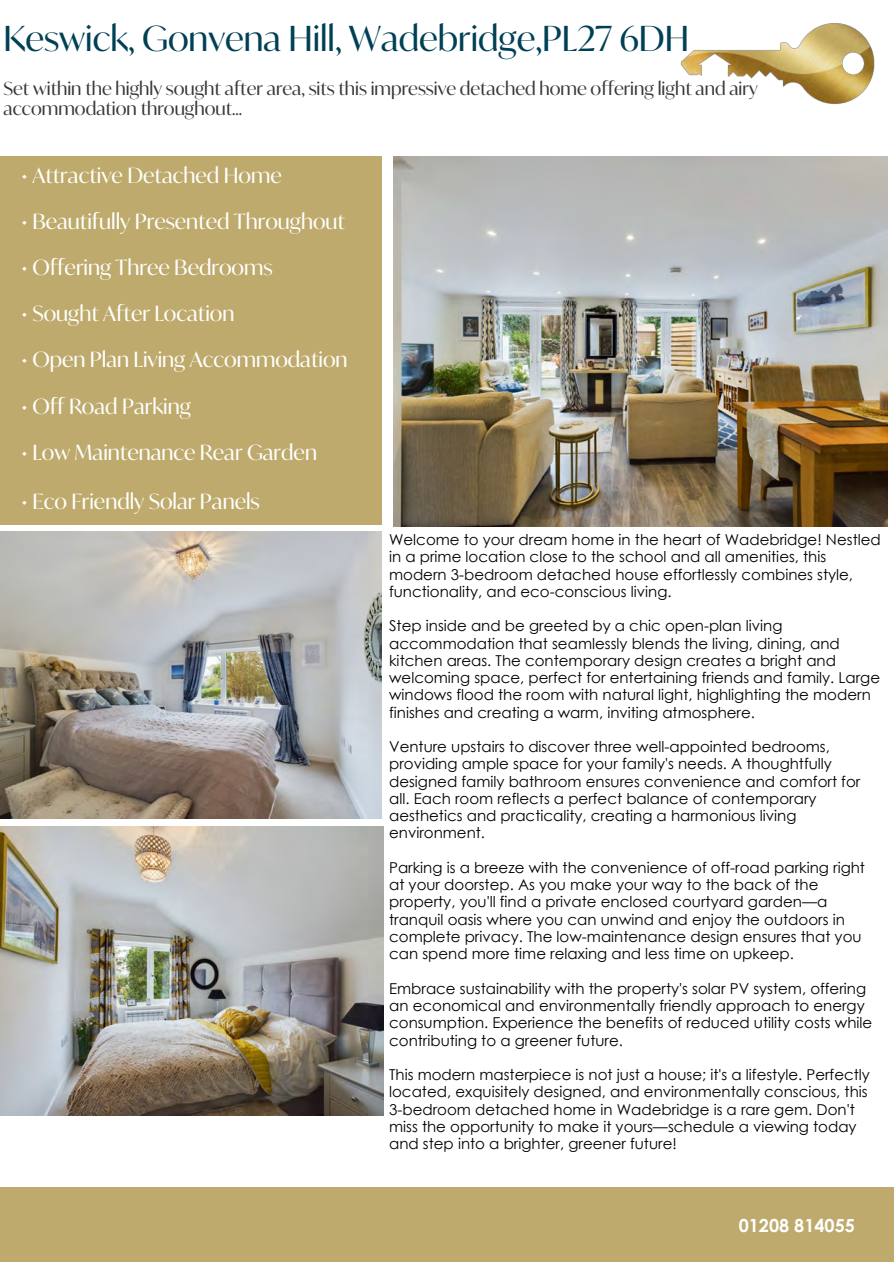
<style>
.page{position:relative;width:894px;height:1264px;background:#fff}
.page>*{position:absolute;margin:0;border:0;box-sizing:border-box;transform-origin:0 0}
.t1{font:34.5px "Ivy Mode";color:#004055}
.t2{font:21px "Ivy Mode";color:#fff}
.t3{font:18px/20.2px "Ivy Mode";color:#383838}
.t4{font:700 18px "Century Gothic";color:#fff}
.t5{font:15px/17.2px "Century Gothic";color:#000}
.s1{font-style:inherit}
</style>
<div class="page">
<img style="left:393px;top:156px;width:493px;height:370px">
<img style="left:0;top:531px;width:381px;height:287px">
<img style="left:0;top:826px;width:383px;height:289px">
<div style="left:0;top:1187px;width:893px;height:74px;background:#beaa6c"></div>
<div style="left:0;top:156px;width:381px;height:368px;background:#beaa6c"></div>
<img style="left:680px;top:23px;width:195px;height:81px">
<h1 class="t1" style="left:3px;top:15px;width:687px">Keswick, Gonvena Hill, Wadebridge,PL27 6DH</h1>
<p class="t3" style="left:3px;top:78px;width:755px"><span class="s1">Set</span> within the highly sought after area, sits this impressive detached home offering light and airy accommodation throughout...</p>
<h2 class="t2" style="left:21px;top:161px;width:262px">• Attractive Detached Home</h2>
<h2 class="t2" style="left:21px;top:207px;width:325px">• Beautifully Presented Throughout</h2>
<h2 class="t2" style="left:21px;top:253px;width:253px">• Offering Three Bedrooms</h2>
<h2 class="t2" style="left:21px;top:299px;width:215px">• Sought After Location</h2>
<h2 class="t2" style="left:21px;top:345px;width:328px">• Open Plan Living Accommodation</h2>
<h2 class="t2" style="left:21px;top:392px;width:171px">• Off Road Parking</h2>
<h2 class="t2" style="left:21px;top:438px;width:297px">• Low Maintenance Rear Garden</h2>
<h2 class="t2" style="left:21px;top:487px;width:240px">• Eco Friendly Solar Panels</h2>
<p class="t5" style="left:389px;top:530px;width:493px">Welcome to your dream home in the heart of Wadebridge! Nestled in a prime location close to the school and all amenities, this modern 3-bedroom detached house effortlessly combines style, functionality, and eco-conscious living.</p>
<p class="t5" style="left:389px;top:617px;width:492px">Step inside and be greeted by a chic open-plan living accommodation that seamlessly blends the living, dining, and kitchen areas. The contemporary design creates a bright and welcoming space, perfect for entertaining friends and family. Large windows flood the room with natural light, highlighting the modern finishes and creating a warm, inviting atmosphere.</p>
<p class="t5" style="left:389px;top:738px;width:472px">Venture upstairs to discover three well-appointed bedrooms, providing ample space for your family's needs. A thoughtfully designed family bathroom ensures convenience and comfort for all. Each room reflects a perfect balance of contemporary aesthetics and practicality, creating a harmonious living environment.</p>
<p class="t5" style="left:389px;top:858px;width:477px">Parking is a breeze with the convenience of off-road parking right at your doorstep. As you make your way to the back of the property, you'll find a private enclosed courtyard garden—a tranquil oasis where you can unwind and enjoy the outdoors in complete privacy. The low-maintenance design ensures that you can spend more time relaxing and less time on upkeep.</p>
<p class="t5" style="left:389px;top:979px;width:484px">Embrace sustainability with the property's solar PV system, offering an economical and environmentally friendly approach to energy consumption. Experience the benefits of reduced utility costs while contributing to a greener future.</p>
<p class="t5" style="left:389px;top:1065px;width:482px">This modern masterpiece is not just a house; it's a lifestyle. Perfectly located, exquisitely designed, and environmentally conscious, this 3-bedroom detached home in Wadebridge is a rare gem. Don't miss the opportunity to make it yours—schedule a viewing today and step into a brighter, greener future!</p>
<p class="t4" style="left:738px;top:1211px;width:118px">01208 814055</p>
</div>
